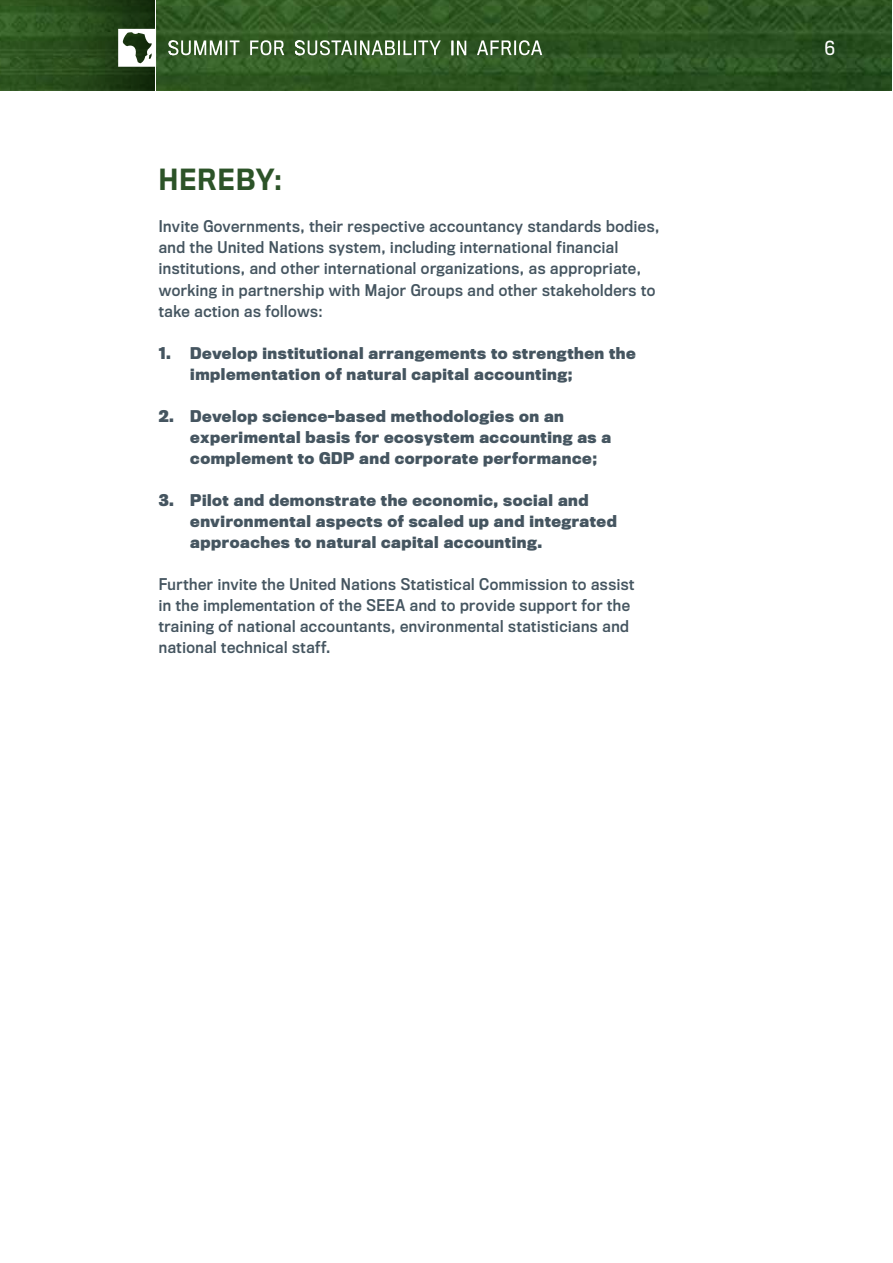
<style>
.page{position:relative;width:893px;height:1263px;background:#fff}
.page>*{position:absolute;margin:0;border:0;box-sizing:border-box;transform-origin:0 0}
.t1{font:500 27px "Titling Gothic FB Narrow";letter-spacing:.05em;color:#2c5328}
.t2{font:18px "Titling Gothic FB Narrow";color:#fff}
.t3{font:15px/21px "Titling Gothic FB Narrow Standard";letter-spacing:.035em;color:#455560}
.t4{font:700 15px/21px "Titling Gothic FB Narrow";letter-spacing:.035em;color:#455560}
</style>
<div class="page">
<img style="left:157px;top:0;width:735px;height:91px">
<svg style="left:250px;top:40px;width:34px;height:15px"></svg>
<svg style="left:477px;top:40px;width:65px;height:15px"></svg>
<svg style="left:169px;top:40px;width:70px;height:15px"></svg>
<svg style="left:300px;top:40px;width:141px;height:15px"></svg>
<img style="left:295px;top:40px;width:5px;height:15px">
<svg style="left:451px;top:41px;width:15px;height:14px"></svg>
<svg style="left:0;top:0;width:154px;height:90px;background:#284b1b"></svg>
<svg style="left:118px;top:29px;width:37px;height:38px"></svg>
<h1 class="t1" style="left:159px;top:165px;width:125px">HEREBY:</h1>
<p class="t3" style="left:159px;top:217px;width:502px">Invite Governments, their respective accountancy standards bodies, and the United Nations system, including international financial institutions, and other international organizations, as appropriate, working in partnership with Major Groups and other stakeholders to take action as follows:</p>
<p class="t4" style="left:190px;top:343px;width:447px;text-indent:-32px">1. Develop institutional arrangements to strengthen the implementation of natural capital accounting;</p>
<p class="t4" style="left:190px;top:406px;width:422px;text-indent:-31px">2. Develop science-based methodologies on an experimental basis for ecosystem accounting as a complement to GDP and corporate performance;</p>
<p class="t4" style="left:190px;top:490px;width:428px;text-indent:-31px">3. Pilot and demonstrate the economic, social and environmental aspects of scaled up and integrated approaches to natural capital accounting.</p>
<p class="t3" style="left:159px;top:574px;width:477px">Further invite the United Nations Statistical Commission to assist in the implementation of the SEEA and to provide support for the training of national accountants, environmental statisticians and national technical staff.</p>
<p class="t2" style="left:825px;top:38px;width:12px">6</p>
</div>
